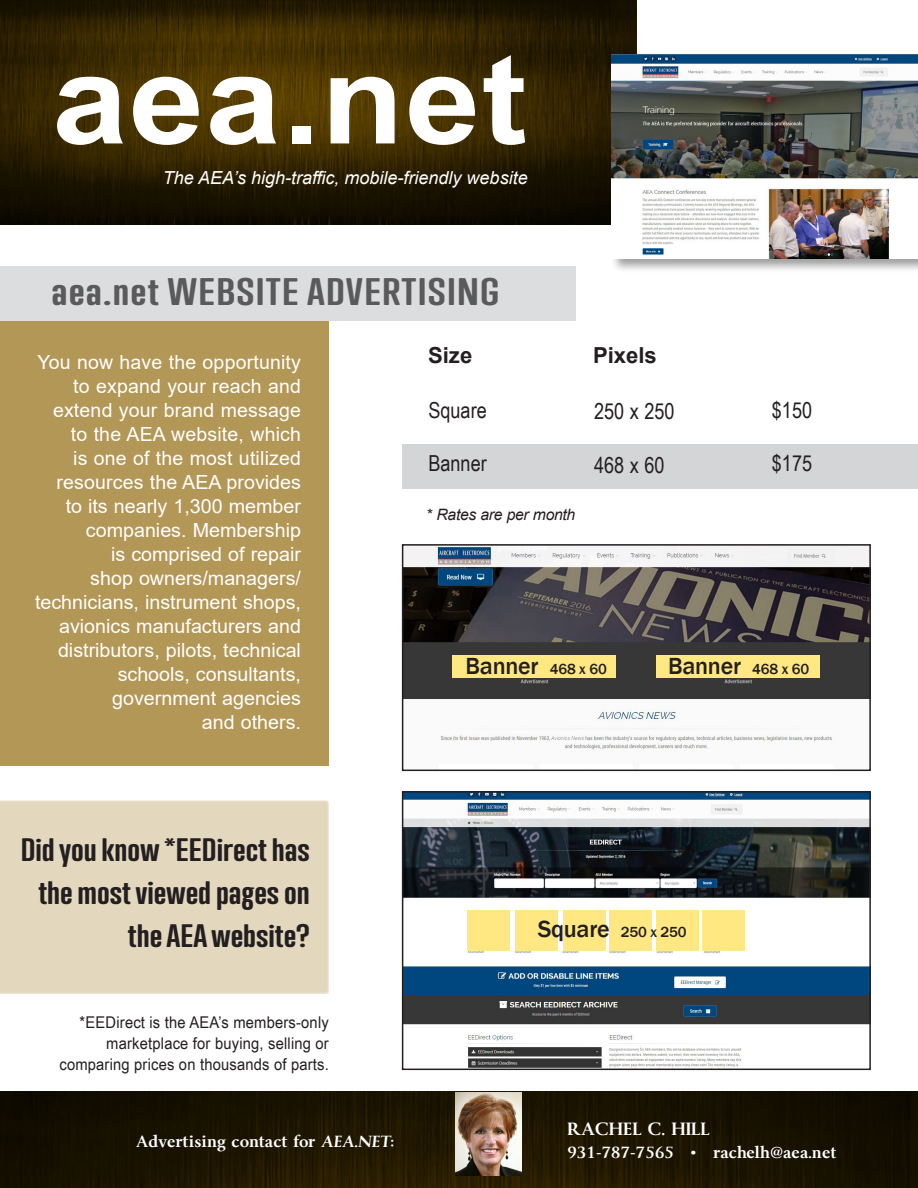
<style>
.page{position:relative;width:918px;height:1188px;background:#fff}
.page>*{position:absolute;margin:0;border:0;box-sizing:border-box;transform-origin:0 0}
.t1{font:700 125.85px "Arial";letter-spacing:.01em;color:#fff;scale:1.08 1}
.t2{font:700 35.1px "Trump Soft Pro";letter-spacing:.025em;color:#5a5a5d;scale:1.39 1}
.t3{font:700 29.7px/42.9px "Trump Soft Pro";color:#231f20;text-align:right;scale:1.29 1}
.t4{font:500 24px "Franklin Gothic";letter-spacing:-.01em;color:#231f20}
.t5{font:22.05px "Arial Narrow";color:#231f20}
.t6{font:700 22.05px "Arial";color:#231f20}
.t7{font:19.5px/24px "Arial";color:#fff;text-align:right}
.t8{font:italic 18px "Arial";color:#fff}
.t9{font:700 16.5px "Byington";letter-spacing:.01em;color:#fff}
.t10{font:16.2px/21px "Arial Narrow";letter-spacing:.01em;color:#231f20;text-align:right;scale:1.11 1}
.t11{font:italic 15.75px "Arial";letter-spacing:-.02em;color:#231f20}
.t12{font:700 15px "Byington";letter-spacing:.01em;color:#fff}
.t13{font:500 15px "Franklin Gothic";letter-spacing:-.01em;color:#231f20}
.s1{font-size:15px}
.s2{font-size:24px}
</style>
<div class="page">
<img style="left:0;top:0;width:636px;height:225px">
<div style="left:403px;top:444px;width:515px;height:45px;background:#d4d5d7"></div>
<div style="left:610px;top:53px;width:308px;height:220px;background:#231f20;opacity:.43"></div>
<img style="left:612px;top:54px;width:306px;height:204px">
<div style="left:0;top:800px;width:329px;height:194px;background:#e3d7bd"></div>
<div style="left:0;top:309px;width:329px;height:457px;background:#b39756"></div>
<div style="left:0;top:266px;width:575px;height:55px;background:#dcdddf"></div>
<img style="left:405px;top:547px;width:463px;height:205px">
<div style="left:402px;top:544px;width:469px;height:227px;border:2px solid #231f20"></div>
<img style="left:405px;top:794px;width:463px;height:273px">
<div style="left:402px;top:791px;width:469px;height:279px;border:2px solid #231f20"></div>
<div style="left:453px;top:656px;width:163px;height:22px;background:#ffe781"></div>
<div style="left:657px;top:656px;width:163px;height:22px;background:#ffe781"></div>
<svg style="left:464px;top:908px;width:282px;height:42px"></svg>
<div style="left:467px;top:910px;width:42px;height:40px;background:#ffe781"></div>
<div style="left:515px;top:910px;width:42px;height:40px;background:#ffe781"></div>
<div style="left:563px;top:910px;width:42px;height:40px;background:#ffe781"></div>
<div style="left:610px;top:910px;width:42px;height:40px;background:#ffe781"></div>
<div style="left:656px;top:910px;width:42px;height:40px;background:#ffe781"></div>
<div style="left:703px;top:910px;width:42px;height:40px;background:#ffe781"></div>
<img style="left:0;top:1091px;width:918px;height:97px">
<img style="left:455px;top:1093px;width:66px;height:83px">
<p class="t1" style="left:52px;top:11px;width:441px">aea.net</p>
<p class="t8" style="left:163px;top:166px;width:366px">The AEA’s high-traffic, mobile-friendly website</p>
<p class="t2" style="left:51px;top:271px;width:324px">aea.net WEBSITE ADVERTISING</p>
<p class="t7" style="left:35px;top:350px;width:268px">You now have the opportunity to expand your reach and extend your brand message to the AEA website, which<br>is one of the most utilized resources the AEA provides<br>to its nearly 1,300 member companies. Membership<br>is comprised of repair<br>shop owners/managers/ technicians, instrument shops, avionics manufacturers and distributors, pilots, technical schools, consultants, government agencies<br>and others.</p>
<p class="t3" style="left:21px;top:828px;width:226px">Did you know *EEDirect has the most viewed pages on the AEA website?</p>
<p class="t10" style="left:59px;top:1011px;width:244px">*EEDirect is the AEA’s members-only marketplace for buying, selling or comparing prices on thousands of parts.</p>
<p class="t6" style="left:428px;top:340px;width:46px">Size</p>
<p class="t6" style="left:593px;top:340px;width:65px">Pixels</p>
<p class="t5" style="left:428px;top:394px;width:60px">Square</p>
<p class="t5" style="left:428px;top:448px;width:60px">Banner</p>
<p class="t11" style="left:426px;top:504px;width:151px">* Rates are per month</p>
<p class="t5" style="left:594px;top:395px;width:82px">250 x 250</p>
<p class="t5" style="left:594px;top:449px;width:72px">468 x 60</p>
<p class="t5" style="left:772px;top:394px;width:42px">$150</p>
<p class="t5" style="left:772px;top:448px;width:42px">$175</p>
<p class="t4" style="left:466px;top:651px;width:143px">Banner <span class="s1">468 x 60</span></p>
<p class="t4" style="left:668px;top:651px;width:143px">Banner <span class="s1">468 x 60</span></p>
<p class="t13" style="left:538px;top:923px;width:150px"><span class="s2">Square</span> 250 x 250</p>
<p class="t9" style="left:567px;top:1119px;width:144px">RACHEL C. HILL</p>
<p class="t12" style="left:136px;top:1133px;width:259px">Advertising contact for AEA.NET:</p>
<p class="t12" style="left:567px;top:1143px;width:270px">931-787-7565 • rachelh@aea.net</p>
</div>
